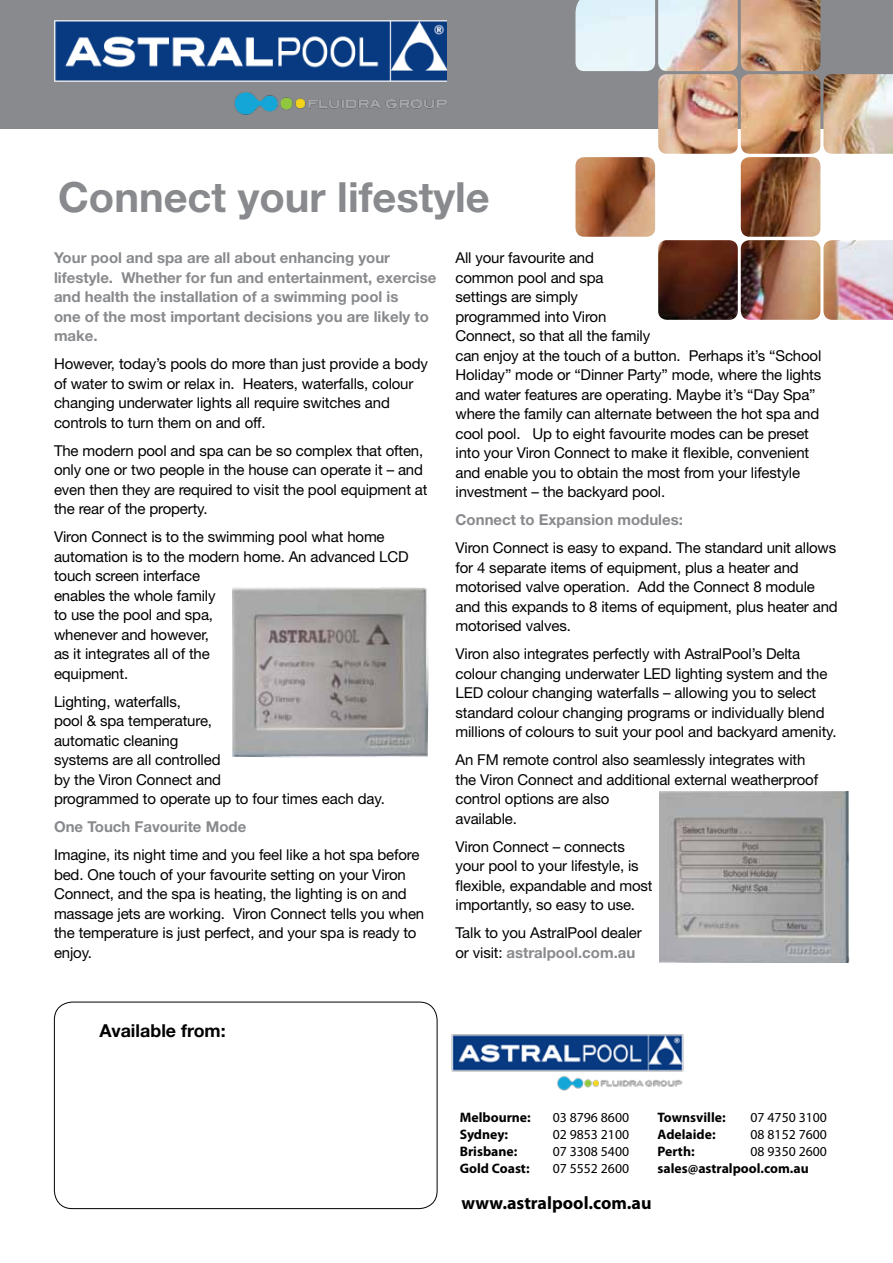
<style>
.page{position:relative;width:893px;height:1263px;background:#fff}
.page>*{position:absolute;margin:0;border:0;box-sizing:border-box;transform-origin:0 0}
.t1{font:700 41.7px "Helvetica Neue LT Std";color:#888a8d}
.t2{font:700 18px "Myriad Pro";color:#000}
.t3{font:700 17.85px "Helvetica Neue LT Std";color:#000}
.t4{font:15px/19.5px "Helvetica Neue LT Std";letter-spacing:-.01em;color:#000}
.t5{font:700 15px/19.5px "Helvetica Neue LT Std";color:#888a8d}
.t6{font:700 13.8px "Myriad Pro";color:#000}
.t7{font:13.8px "Myriad Pro";color:#000}
.s1{font-weight:700;color:#888a8d}
</style>
<div class="page">
<div style="left:0;top:0;width:893px;height:129px;background:#888a8d"></div>
<div style="left:54px;top:1002px;width:383px;height:207px;border:1px solid #000;border-radius:18px"></div>
<img style="left:575px;top:0;width:318px;height:320px">
<img style="left:660px;top:792px;width:190px;height:171px">
<img style="left:232px;top:587px;width:197px;height:171px">
<img style="left:54px;top:20px;width:392px;height:95px">
<img style="left:435px;top:1030px;width:249px;height:62px">
<h1 class="t1" style="left:58px;top:171px;width:433px">Connect your lifestyle</h1>
<p class="t5" style="left:54px;top:248px;width:384px">Your pool and spa are all about enhancing your lifestyle. Whether for fun and entertainment, exercise and health the installation of a swimming pool is<br>one of the most important decisions you are likely to make.</p>
<p class="t4" style="left:54px;top:354px;width:375px">However, today’s pools do more than just provide a body of water to swim or relax in. Heaters, waterfalls, colour changing underwater lights all require switches and controls to turn them on and off.</p>
<p class="t4" style="left:54px;top:440px;width:375px">The modern pool and spa can be so complex that often, only one or two people in the house can operate it – and even then they are required to visit the pool equipment at the rear of the property.</p>
<p class="t4" style="left:54px;top:527px;width:356px">Viron Connect is to the swimming pool what home automation is to the modern home. An advanced LCD touch screen interface<br>enables the whole family<br>to use the pool and spa,<br>whenever and however,<br>as it integrates all of the<br>equipment.</p>
<p class="t4" style="left:54px;top:691px;width:332px">Lighting, waterfalls,<br>pool &amp; spa temperature,<br>automatic cleaning<br>systems are all controlled<br>by the Viron Connect and<br>programmed to operate up to four times each day.</p>
<p class="t5" style="left:54px;top:817px;width:194px">One Touch Favourite Mode</p>
<p class="t4" style="left:54px;top:845px;width:372px">Imagine, its night time and you feel like a hot spa before bed. One touch of your favourite setting on your Viron Connect, and the spa is heating, the lighting is on and massage jets are working. Viron Connect tells you when the temperature is just perfect, and your spa is ready to enjoy.</p>
<p class="t4" style="left:455px;top:248px;width:367px">All your favourite and<br>common pool and spa<br>settings are simply<br>programmed into Viron<br>Connect, so that all the family<br>can enjoy at the touch of a button. Perhaps it’s “School Holiday” mode or “Dinner Party” mode, where the lights and water features are operating. Maybe it’s “Day Spa” where the family can alternate between the hot spa and cool pool. Up to eight favourite modes can be preset into your Viron Connect to make it flexible, convenient and enable you to obtain the most from your lifestyle investment – the backyard pool.</p>
<p class="t5" style="left:455px;top:510px;width:229px">Connect to Expansion modules:</p>
<p class="t4" style="left:455px;top:538px;width:384px">Viron Connect is easy to expand. The standard unit allows for 4 separate items of equipment, plus a heater and motorised valve operation. Add the Connect 8 module and this expands to 8 items of equipment, plus heater and motorised valves.</p>
<p class="t4" style="left:455px;top:644px;width:383px">Viron also integrates perfectly with AstralPool’s Delta colour changing underwater LED lighting system and the LED colour changing waterfalls – allowing you to select standard colour changing programs or individually blend millions of colours to suit your pool and backyard amenity.</p>
<p class="t4" style="left:455px;top:750px;width:364px">An FM remote control also seamlessly integrates with the Viron Connect and additional external weatherproof control options are also<br>available.</p>
<p class="t4" style="left:455px;top:836px;width:199px">Viron Connect – connects your pool to your lifestyle, is flexible, expandable and most importantly, so easy to use.</p>
<p class="t4" style="left:455px;top:923px;width:188px">Talk to you AstralPool dealer or visit: <span class="s1">astralpool.com.au</span></p>
<p class="t3" style="left:100px;top:1019px;width:128px">Available from:</p>
<p class="t6" style="left:460px;top:1108px;width:72px">Melbourne:</p>
<p class="t7" style="left:553px;top:1108px;width:78px">03 8796 8600</p>
<p class="t6" style="left:460px;top:1125px;width:50px">Sydney:</p>
<p class="t7" style="left:553px;top:1126px;width:78px">02 9853 2100</p>
<p class="t6" style="left:460px;top:1142px;width:59px">Brisbane:</p>
<p class="t7" style="left:553px;top:1143px;width:78px">07 3308 5400</p>
<p class="t6" style="left:460px;top:1159px;width:71px">Gold Coast:</p>
<p class="t7" style="left:553px;top:1160px;width:78px">07 5552 2600</p>
<p class="t6" style="left:657px;top:1108px;width:70px">Townsville:</p>
<p class="t7" style="left:750px;top:1108px;width:78px">07 4750 3100</p>
<p class="t6" style="left:657px;top:1125px;width:60px">Adelaide:</p>
<p class="t7" style="left:750px;top:1126px;width:78px">08 8152 7600</p>
<p class="t6" style="left:657px;top:1142px;width:39px">Perth:</p>
<p class="t7" style="left:750px;top:1143px;width:78px">08 9350 2600</p>
<p class="t6" style="left:657px;top:1159px;width:153px">sales@astralpool.com.au</p>
<p class="t2" style="left:462px;top:1191px;width:192px">www.astralpool.com.au</p>
</div>
